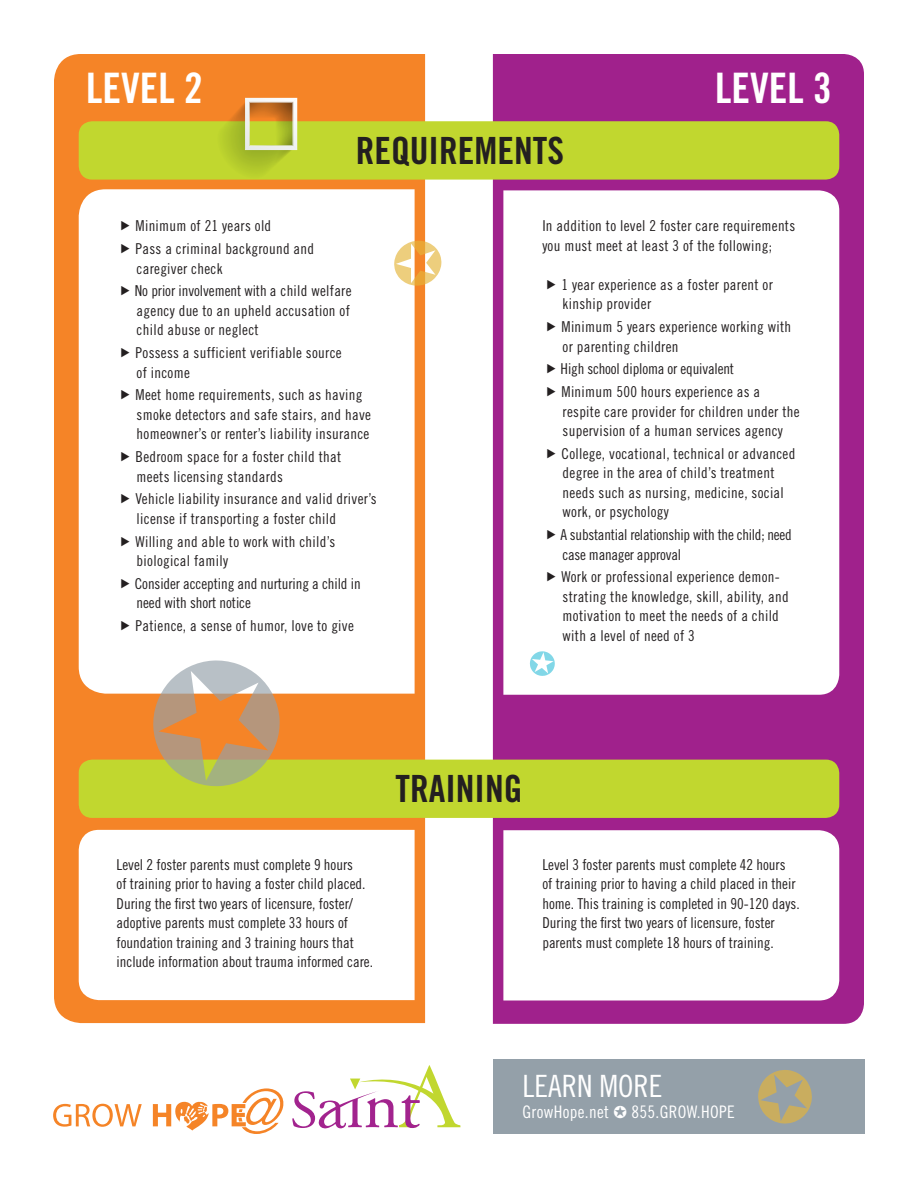
<style>
.page{position:relative;width:918px;height:1188px;background:#fff}
.page>*{position:absolute;margin:0;border:0;box-sizing:border-box;transform-origin:0 0}
.t1{font:42px "Trade Gothic LT Std Bd Cn 20";color:#fff}
.t2{font:37.5px "Trade Gothic LT Std Bd Cn 20";color:#231f20}
.t3{font:30.75px "Trade Gothic LT Std Cn 18";color:#fff}
.t4{font:17.25px "Trade Gothic LT Std Cn 18";letter-spacing:.02em;color:#fff}
.t5{font:15px/19.5px "Trade Gothic LT Std Cn 18";letter-spacing:.02em;color:#231f20}
.t6{font:15px/19.5px "Trade Gothic LT Std Cn 18";color:#231f20}
.t7{font:15px/19.5px "Trade Gothic LT Std Cn 18";letter-spacing:-.015em;color:#231f20}
.t8{font:15px/22.8px "Trade Gothic LT Std Cn 18";letter-spacing:-.01em;color:#231f20}
.t9{font:15px/19.5px "Trade Gothic LT Std Cn 18";letter-spacing:-.005em;color:#231f20}
</style>
<div class="page">
<svg style="left:53px;top:1104px;width:89px;height:23px"></svg>
<svg style="left:292px;top:1065px;width:168px;height:64px"></svg>
<svg style="left:153px;top:1088px;width:131px;height:46px"></svg>
<div style="left:493px;top:1059px;width:372px;height:75px;background:#94a0a9"></div>
<svg style="left:758px;top:1070px;width:54px;height:54px"></svg>
<div style="left:54px;top:54px;width:371px;height:969px;background:#f58427"></div>
<div style="left:493px;top:54px;width:371px;height:970px;background:#a0218c"></div>
<div style="left:79px;top:121px;width:760px;height:59px;background:#c1d72f;border-radius:14px"></div>
<svg style="left:79px;top:189px;width:336px;height:505px"></svg>
<svg style="left:503px;top:190px;width:336px;height:505px"></svg>
<svg style="left:79px;top:830px;width:336px;height:170px"></svg>
<svg style="left:503px;top:830px;width:336px;height:171px"></svg>
<div style="left:79px;top:760px;width:760px;height:58px;background:#c1d72f;border-radius:14px"></div>
<svg style="left:216px;top:98px;width:81px;height:82px"></svg>
<svg style="left:530px;top:651px;width:25px;height:25px"></svg>
<svg style="left:394px;top:241px;width:48px;height:45px"></svg>
<svg style="left:153px;top:660px;width:127px;height:127px"></svg>
<svg style="left:122px;top:221px;width:8px;height:10px"></svg>
<svg style="left:122px;top:244px;width:8px;height:9px"></svg>
<svg style="left:122px;top:286px;width:8px;height:10px"></svg>
<svg style="left:122px;top:348px;width:8px;height:9px"></svg>
<svg style="left:122px;top:390px;width:8px;height:10px"></svg>
<svg style="left:122px;top:452px;width:8px;height:9px"></svg>
<svg style="left:122px;top:494px;width:8px;height:10px"></svg>
<svg style="left:122px;top:536px;width:8px;height:10px"></svg>
<svg style="left:122px;top:579px;width:8px;height:9px"></svg>
<svg style="left:122px;top:621px;width:8px;height:9px"></svg>
<svg style="left:548px;top:280px;width:8px;height:9px"></svg>
<svg style="left:548px;top:322px;width:8px;height:9px"></svg>
<svg style="left:548px;top:364px;width:8px;height:10px"></svg>
<svg style="left:548px;top:387px;width:8px;height:9px"></svg>
<svg style="left:548px;top:449px;width:8px;height:9px"></svg>
<svg style="left:548px;top:530px;width:8px;height:9px"></svg>
<svg style="left:548px;top:572px;width:8px;height:10px"></svg>
<h1 class="t1" style="left:86px;top:63px;width:118px">LEVEL 2</h1>
<h1 class="t1" style="left:715px;top:63px;width:118px">LEVEL 3</h1>
<h2 class="t2" style="left:356px;top:128px;width:210px">REQUIREMENTS</h2>
<p class="t5" style="left:136px;top:214px;width:180px;line-height:22.8px">Minimum of 21 years old<br>Pass a criminal background and</p>
<p class="t5" style="left:135px;top:257px;width:218px;line-height:22.8px">caregiver check<br>No prior involvement with a child welfare</p>
<p class="t5" style="left:137px;top:301px;width:215px">agency due to an upheld accusation of child abuse or neglect</p>
<p class="t5" style="left:136px;top:343px;width:208px">Possess a sufficient verifiable source of income</p>
<p class="t5" style="left:136px;top:385px;width:237px">Meet home requirements, such as having smoke detectors and safe stairs, and have homeowner’s or renter’s liability insurance</p>
<p class="t5" style="left:136px;top:447px;width:207px">Bedroom space for a foster child that meets licensing standards</p>
<p class="t5" style="left:136px;top:489px;width:243px">Vehicle liability insurance and valid driver’s license if transporting a foster child</p>
<p class="t5" style="left:136px;top:531px;width:201px">Willing and able to work with child’s biological family</p>
<p class="t9" style="left:135px;top:574px;width:227px">Consider accepting and nurturing a child in need with short notice</p>
<p class="t5" style="left:136px;top:616px;width:220px">Patience, a sense of humor, love to give</p>
<p class="t5" style="left:542px;top:216px;width:254px">In addition to level 2 foster care requirements you must meet at least 3 of the following;</p>
<p class="t5" style="left:562px;top:275px;width:213px">1 year experience as a foster parent or kinship provider</p>
<p class="t5" style="left:562px;top:317px;width:231px">Minimum 5 years experience working with or parenting children</p>
<p class="t8" style="left:561px;top:357px;width:201px">High school diploma or equivalent<br>Minimum 500 hours experience as a</p>
<p class="t5" style="left:563px;top:401px;width:239px">respite care provider for children under the supervision of a human services agency</p>
<p class="t5" style="left:562px;top:444px;width:235px">College, vocational, technical or advanced degree in the area of child’s treatment needs such as nursing, medicine, social work, or psychology</p>
<p class="t7" style="left:560px;top:525px;width:233px">A substantial relationship with the child; need case manager approval</p>
<p class="t5" style="left:562px;top:567px;width:229px">Work or professional experience demon&shy;strating the knowledge, skill, ability, and motivation to meet the needs of a child with a level of need of 3</p>
<h2 class="t2" style="left:395px;top:766px;width:129px">TRAINING</h2>
<p class="t6" style="left:117px;top:854px;width:258px">Level 2 foster parents must complete 9 hours<br>of training prior to having a foster child placed.<br>During the first two years of licensure, foster/ adoptive parents must complete 33 hours of foundation training and 3 training hours that include information about trauma informed care.</p>
<p class="t6" style="left:542px;top:854px;width:259px">Level 3 foster parents must complete 42 hours<br>of training prior to having a child placed in their home. This training is completed in 90-120 days.<br>During the first two years of licensure, foster parents must complete 18 hours of training.</p>
<h3 class="t3" style="left:523px;top:1068px;width:141px">LEARN MORE</h3>
<p class="t4" style="left:523px;top:1102px;width:214px">GrowHope.net ✪ 855.GROW.HOPE</p>
</div>
